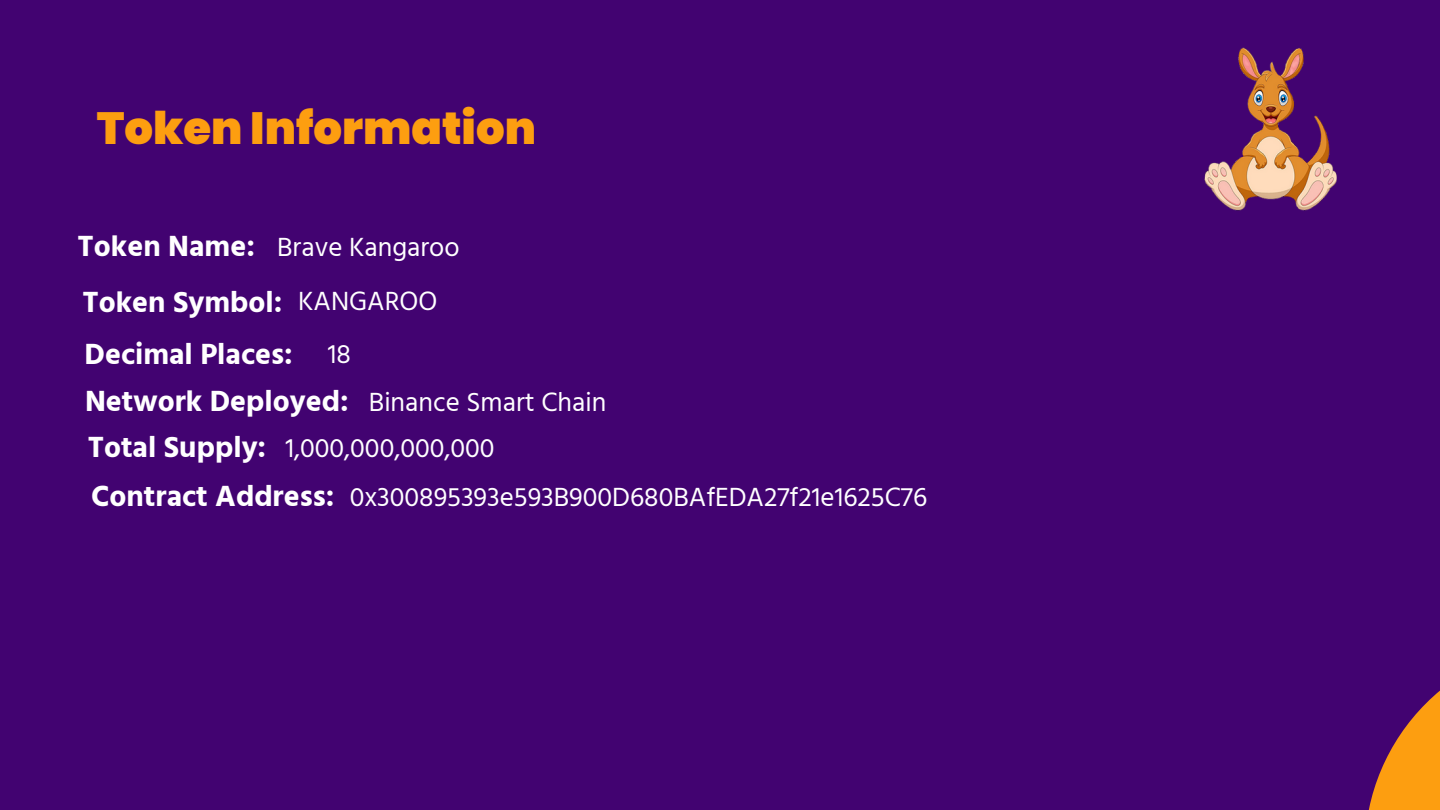
<style>
.page{position:relative;width:1440px;height:810px;background:#420371}
.page>*{position:absolute;margin:0;border:0;box-sizing:border-box;transform-origin:0 0}
.t1{font:900 45px "Poppins";color:#fd9e10}
.t2{font:700 30px "Hind Guntur";color:#fff}
.t3{font:27px "Hind Guntur";color:#fff}
</style>
<div class="page">
<svg style="left:1368px;top:690px;width:72px;height:120px;fill:#fd9e10"></svg>
<img style="left:1204px;top:47px;width:133px;height:164px">
<h1 class="t1" style="left:97px;top:97px;width:441px">Token Information</h1>
<h3 class="t2" style="left:78px;top:228px;width:179px">Token Name:</h3>
<p class="t2" style="left:82px;top:284px;width:202px">Token Symbol:</p>
<h3 class="t2" style="left:85px;top:336px;width:210px">Decimal Places:</h3>
<h2 class="t2" style="left:85px;top:383px;width:265px">Network Deployed:</h2>
<h3 class="t2" style="left:88px;top:429px;width:180px">Total Supply:</h3>
<p class="t2" style="left:91px;top:478px;width:245px">Contract Address:</p>
<h3 class="t3" style="left:277px;top:231px;width:184px">Brave Kangaroo</h3>
<p class="t3" style="left:298px;top:285px;width:141px">KANGAROO</p>
<h3 class="t3" style="left:328px;top:338px;width:25px">18</h3>
<p class="t3" style="left:369px;top:386px;width:239px">Binance Smart Chain</p>
<h3 class="t3" style="left:285px;top:432px;width:211px">1,000,000,000,000</h3>
<p class="t3" style="left:350px;top:481px;width:579px">0x300895393e593B900D680BAfEDA27f21e1625C76</p>
</div>
